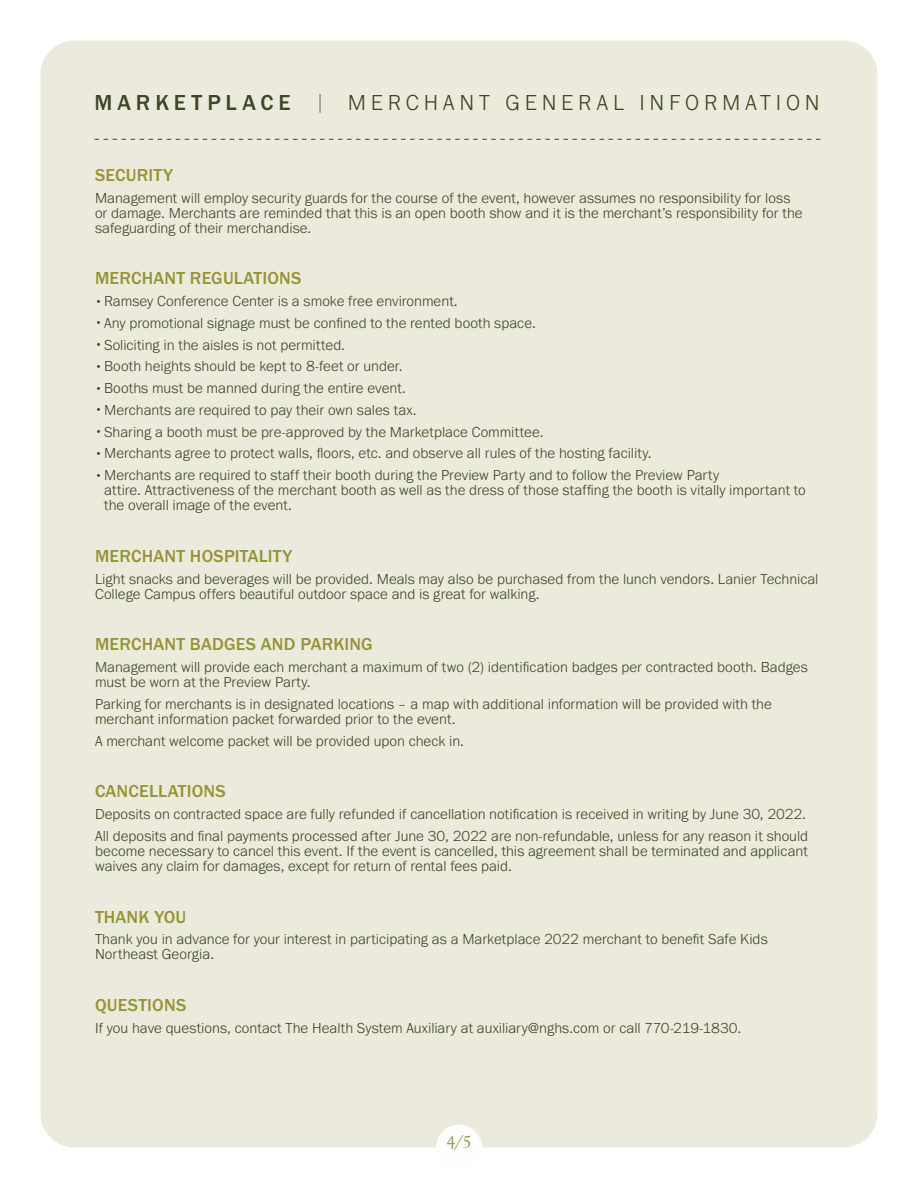
<style>
.page{position:relative;width:918px;height:1188px;background:#fff}
.page>*{position:absolute;margin:0;border:0;box-sizing:border-box;transform-origin:0 0}
.t1{font:300 22.5px "Franklin Gothic URW";letter-spacing:.21em;color:#3f4727;scale:.6 1}
.t2{font:500 18px "Franklin Gothic URW";letter-spacing:.01em;color:#949536}
.t3{font:18px "Goudy Old Sty";color:#949536}
.t4{font:300 15px/15px "Franklin Gothic URW";color:#3f4727}
.s1{font-weight:500}
.s2{font-size:10.5px}
</style>
<div class="page">
<div style="left:40px;top:40px;width:838px;height:1108px;background:#eceadc;border-radius:34px"></div>
<div style="left:436px;top:1125px;width:46px;height:45px;background:#fefefe;border-radius:50%"></div>
<svg style="left:94px;top:139px;width:727px;height:1px"></svg>
<h1 class="t1" style="left:94px;top:88px;width:1210px"><span class="s1">MARKETPLACE</span> | MERCHANT GENERAL INFORMATION</h1>
<p class="t2" style="left:95px;top:164px;width:79px">SECURITY</p>
<p class="t4" style="left:95px;top:190px;width:709px">Management will employ security guards for the course of the event, however assumes no responsibility for loss or damage. Merchants are reminded that this is an open booth show and it is the merchant’s responsibility for the safeguarding of their merchandise.</p>
<p class="t2" style="left:95px;top:267px;width:208px">MERCHANT REGULATIONS</p>
<p class="t4" style="left:95px;top:293px;width:364px"><span class="s2">•</span> Ramsey Conference Center is a smoke free environment.</p>
<p class="t4" style="left:95px;top:315px;width:442px"><span class="s2">•</span> Any promotional signage must be confined to the rented booth space.</p>
<p class="t4" style="left:95px;top:337px;width:252px"><span class="s2">•</span> Soliciting in the aisles is not permitted.</p>
<p class="t4" style="left:95px;top:358px;width:309px"><span class="s2">•</span> Booth heights should be kept to 8-feet or under.</p>
<p class="t4" style="left:95px;top:380px;width:312px"><span class="s2">•</span> Booths must be manned during the entire event.</p>
<p class="t4" style="left:95px;top:402px;width:323px"><span class="s2">•</span> Merchants are required to pay their own sales tax.</p>
<p class="t4" style="left:95px;top:424px;width:450px"><span class="s2">•</span> Sharing a booth must be pre-approved by the Marketplace Committee.</p>
<p class="t4" style="left:95px;top:445px;width:558px"><span class="s2">•</span> Merchants agree to protect walls, floors, etc. and observe all rules of the hosting facility.</p>
<p class="t4" style="left:104px;top:467px;width:703px;text-indent:-9px"><span class="s2">•</span> Merchants are required to staff their booth during the Preview Party and to follow the Preview Party<br>attire. Attractiveness of the merchant booth as well as the dress of those staffing the booth is vitally important to the overall image of the event.</p>
<p class="t2" style="left:95px;top:545px;width:199px">MERCHANT HOSPITALITY</p>
<p class="t4" style="left:95px;top:571px;width:725px">Light snacks and beverages will be provided. Meals may also be purchased from the lunch vendors. Lanier Technical<br>College Campus offers beautiful outdoor space and is great for walking.</p>
<p class="t2" style="left:95px;top:633px;width:279px">MERCHANT BADGES AND PARKING</p>
<p class="t4" style="left:95px;top:659px;width:714px">Management will provide each merchant a maximum of two (2) identification badges per contracted booth. Badges must be worn at the Preview Party.</p>
<p class="t4" style="left:95px;top:696px;width:678px">Parking for merchants is in designated locations – a map with additional information will be provided with the merchant information packet forwarded prior to the event.</p>
<p class="t4" style="left:95px;top:733px;width:370px">A merchant welcome packet will be provided upon check in.</p>
<p class="t2" style="left:95px;top:780px;width:132px">CANCELLATIONS</p>
<p class="t4" style="left:95px;top:803px;width:715px;line-height:21.8px">Deposits on contracted space are fully refunded if cancellation notification is received in writing by June 30, 2022.<br>All deposits and final payments processed after June 30, 2022 are non-refundable, unless for any reason it should</p>
<p class="t4" style="left:95px;top:843px;width:714px">become necessary to cancel this event. If the event is cancelled, this agreement shall be terminated and applicant waives any claim for damages, except for return of rental fees paid.</p>
<p class="t2" style="left:95px;top:905px;width:93px">THANK YOU</p>
<p class="t4" style="left:95px;top:931px;width:674px">Thank you in advance for your interest in participating as a Marketplace 2022 merchant to benefit Safe Kids<br>Northeast Georgia.</p>
<p class="t2" style="left:95px;top:994px;width:93px">QUESTIONS</p>
<p class="t4" style="left:95px;top:1020px;width:648px">If you have questions, contact The Health System Auxiliary at auxiliary@nghs.com or call 770-219-1830.</p>
<p class="t3" style="left:446px;top:1132px;width:27px">4/5</p>
</div>
